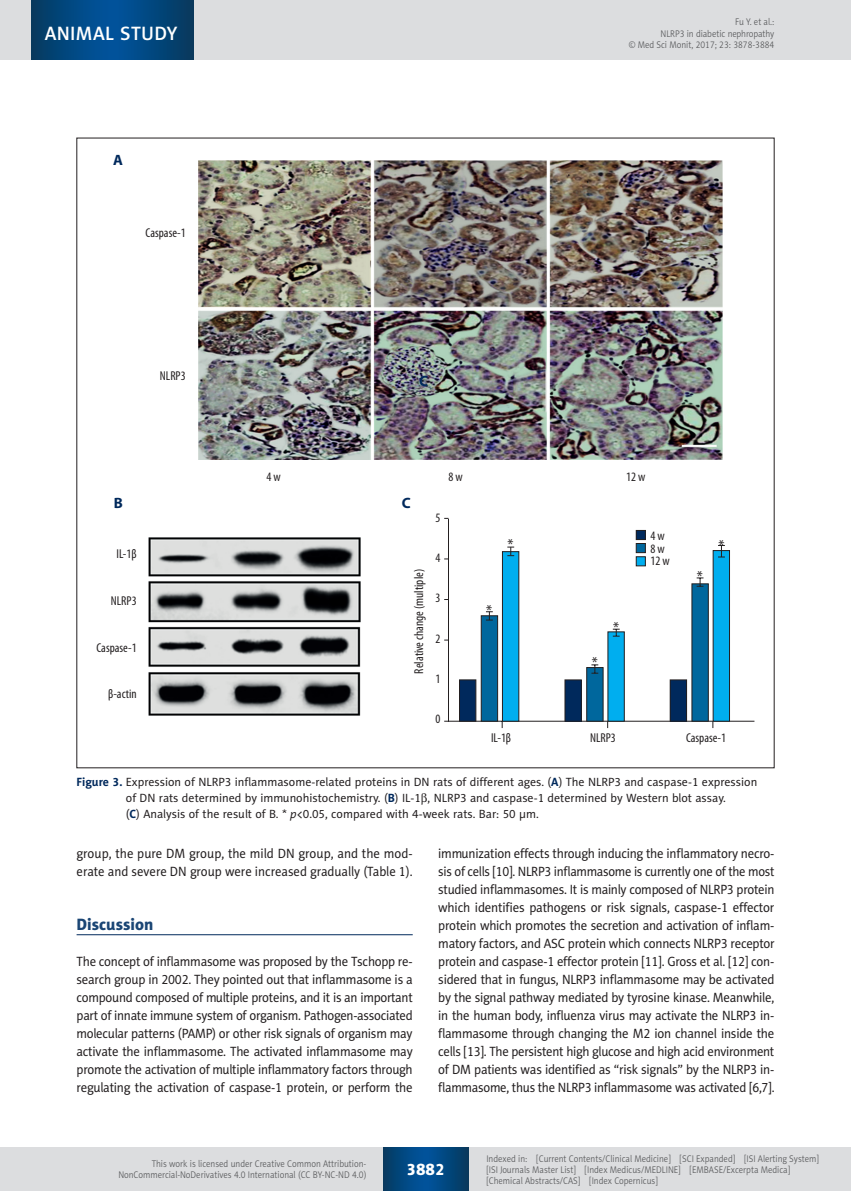
<style>
.page{position:relative;width:851px;height:1191px;background:#fff}
.page>*{position:absolute;margin:0;border:0;box-sizing:border-box;transform-origin:0 0}
.t1{font:19.5px "Naomi Sans EFN Medium";letter-spacing:.015em;color:#fff}
.MSM_Headline_1{font:16.5px "Naomi Sans EFN Heavy";color:#1a4574}
.t2{font:16.5px "Naomi Sans EFN Heavy";color:#fff}
.t3{font:condensed 16.05px "Myriad Pro";color:#231f20}
.t4{font:700 15px "Myriad Pro";color:#00295c}
.MSM_Body{font:13.5px/18px "Naomi Sans EFN";letter-spacing:-.02em;color:#231f20;text-align:justify;scale:.95 1}
.MSM_Body-2{font:13.5px/18px "Naomi Sans EFN";color:#231f20;scale:.95 1}
.t5{font:condensed 12.9px/12.9px "Myriad Pro";color:#231f20}
.MSM_Rycina_tytul{font:12px/15.8px "Naomi Sans EFN";color:#231f20}
.t6{font:9.75px/11.2px "Naomi Sans EFN Light";color:#57585a;text-align:right;scale:.9 1}
.s1{font-weight:700;color:#00295c}
.s2{font-family:"Standard Sym L"}
.s3{font-style:italic}
</style>
<div class="page">
<hr style="left:77px;top:934px;width:335px;height:1px;background:#00295c">
<img style="left:198px;top:161px;width:524px;height:298px">
<img style="left:149px;top:537px;width:211px;height:178px">
<hr style="left:444px;top:721px;width:310px;height:1px;background:#231f20">
<hr style="left:448px;top:519px;width:1px;height:202px;background:#231f20">
<div style="left:481px;top:615px;width:17px;height:106px;background:#00679d;border:1px solid #231f20"></div>
<div style="left:459px;top:679px;width:17px;height:42px;background:#00295c;border:1px solid #231f20"></div>
<div style="left:712px;top:550px;width:17px;height:171px;background:#00aeef"></div>
<svg style="left:485px;top:529px;width:240px;height:199px"></svg>
<div style="left:0;top:1148px;width:850px;height:43px;background:#dcdddf"></div>
<svg style="left:383px;top:1147px;width:85px;height:43px;background:#02477e"></svg>
<div style="left:0;top:0;width:850px;height:60px;background:#dcdddf"></div>
<hr style="left:850px;top:0;width:1px;height:60px;background:#dcdddf">
<svg style="left:32px;top:0;width:161px;height:60px;background:#02477f"></svg>
<h1 class="t1" style="left:45px;top:22px;width:134px">ANIMAL STUDY</h1>
<p class="t4" style="left:113px;top:151px;width:11px">A</p>
<p class="t5" style="left:146px;top:227px;width:42px">Caspase-1</p>
<p class="t5" style="left:160px;top:370px;width:27px">NLRP3</p>
<p class="t4" style="left:419px;top:371px;width:10px">C</p>
<p class="t6" style="left:628px;top:16px;width:163px">Fu Y. et al.:<br>NLRP3 in diabetic nephropathy<br>© Med Sci Monit, 2017; 23: 3878-3884</p>
<p class="t5" style="left:266px;top:470px;width:16px">4 w</p>
<p class="t5" style="left:448px;top:470px;width:16px">8 w</p>
<p class="t5" style="left:626px;top:470px;width:21px">12 w</p>
<p class="t4" style="left:114px;top:493px;width:11px">B</p>
<p class="t4" style="left:401px;top:493px;width:10px">C</p>
<p class="t5" style="left:116px;top:548px;width:22px">IL-1β</p>
<p class="t5" style="left:111px;top:594px;width:27px">NLRP3</p>
<p class="t5" style="left:96px;top:641px;width:42px">Caspase-1</p>
<p class="t5" style="left:108px;top:688px;width:30px">β-actin</p>
<p class="t5" style="left:413px;top:673px;width:106px;rotate:-90deg">Relative change (multiple)</p>
<p class="t5" style="left:435px;top:511px;width:6px">5</p>
<p class="t5" style="left:435px;top:552px;width:6px">4</p>
<p class="t5" style="left:435px;top:592px;width:6px">3</p>
<p class="t5" style="left:435px;top:632px;width:6px">2</p>
<p class="t5" style="left:435px;top:672px;width:6px">1</p>
<p class="t5" style="left:435px;top:713px;width:6px">0</p>
<p class="t3" style="left:507px;top:536px;width:8px">*</p>
<p class="t3" style="left:486px;top:602px;width:8px">*</p>
<p class="t3" style="left:591px;top:654px;width:8px">*</p>
<p class="t3" style="left:613px;top:619px;width:8px">*</p>
<p class="t5" style="left:491px;top:731px;width:22px">IL-1β</p>
<p class="t5" style="left:590px;top:731px;width:27px">NLRP3</p>
<p class="t5" style="left:650px;top:529px;width:21px">4 w<br>8 w<br>12 w</p>
<p class="t3" style="left:696px;top:568px;width:8px">*</p>
<p class="t3" style="left:718px;top:537px;width:8px">*</p>
<p class="t5" style="left:686px;top:731px;width:42px">Caspase-1</p>
<p class="MSM_Rycina_tytul" style="left:126px;top:774px;width:633px;text-indent:-49px"><span class="s1">Figure 3.</span> Expression of NLRP3 inflammasome-related proteins in DN rats of different ages. (<span class="s1">A</span>) The NLRP3 and caspase-1 expression of DN rats determined by immunohistochemistry. (<span class="s1">B</span>) IL-1<span class="s2">b</span>, NLRP3 and caspase-1 determined by Western blot assay.<br>(<span class="s1">C</span>) Analysis of the result of B. * <span class="s3">p</span>&lt;0.05, compared with 4-week rats. Bar: 50 μm.</p>
<p class="MSM_Body-2" style="left:77px;top:844px;width:355px">group, the pure DM group, the mild DN group, and the mod&shy;erate and severe DN group were increased gradually (Table 1).</p>
<p class="MSM_Headline_1" style="left:77px;top:914px;width:78px">Discussion</p>
<p class="MSM_Body" style="left:77px;top:952px;width:355px">The concept of inflammasome was proposed by the Tschopp re&shy;search group in 2002. They pointed out that inflammasome is a compound composed of multiple proteins, and it is an important part of innate immune system of organism. Pathogen-associated molecular patterns (PAMP) or other risk signals of organism may activate the inflammasome. The activated inflammasome may promote the activation of multiple inflammatory factors through regulating the activation of caspase-1 protein, or perform the</p>
<p class="MSM_Body" style="left:438px;top:844px;width:355px">immunization effects through inducing the inflammatory necro&shy;sis of cells [10]. NLRP3 inflammasome is currently one of the most studied inflammasomes. It is mainly composed of NLRP3 protein which identifies pathogens or risk signals, caspase-1 effector protein which promotes the secretion and activation of inflam&shy;matory factors, and ASC protein which connects NLRP3 receptor protein and caspase-1 effector protein [11]. Gross et al. [12] con&shy;sidered that in fungus, NLRP3 inflammasome may be activated by the signal pathway mediated by tyrosine kinase. Meanwhile, in the human body, influenza virus may activate the NLRP3 in&shy;flammasome through changing the M2 ion channel inside the cells [13]. The persistent high glucose and high acid environment of DM patients was identified as “risk signals” by the NLRP3 in&shy;flammasome, thus the NLRP3 inflammasome was activated [6,7].</p>
<p class="t6" style="left:118px;top:1158px;width:277px">This work is licensed under Creative Common Attribution-<br>NonCommercial-NoDerivatives 4.0 International (CC BY-NC-ND 4.0)</p>
<p class="t2" style="left:406px;top:1159px;width:40px">3882</p>
<p class="t6" style="left:486px;top:1152px;width:371px;text-align:left">Indexed in: [Current Contents/Clinical Medicine] [SCI Expanded] [ISI Alerting System] [ISI Journals Master List] [Index Medicus/MEDLINE] [EMBASE/Excerpta Medica] [Chemical Abstracts/CAS] [Index Copernicus]</p>
</div>
